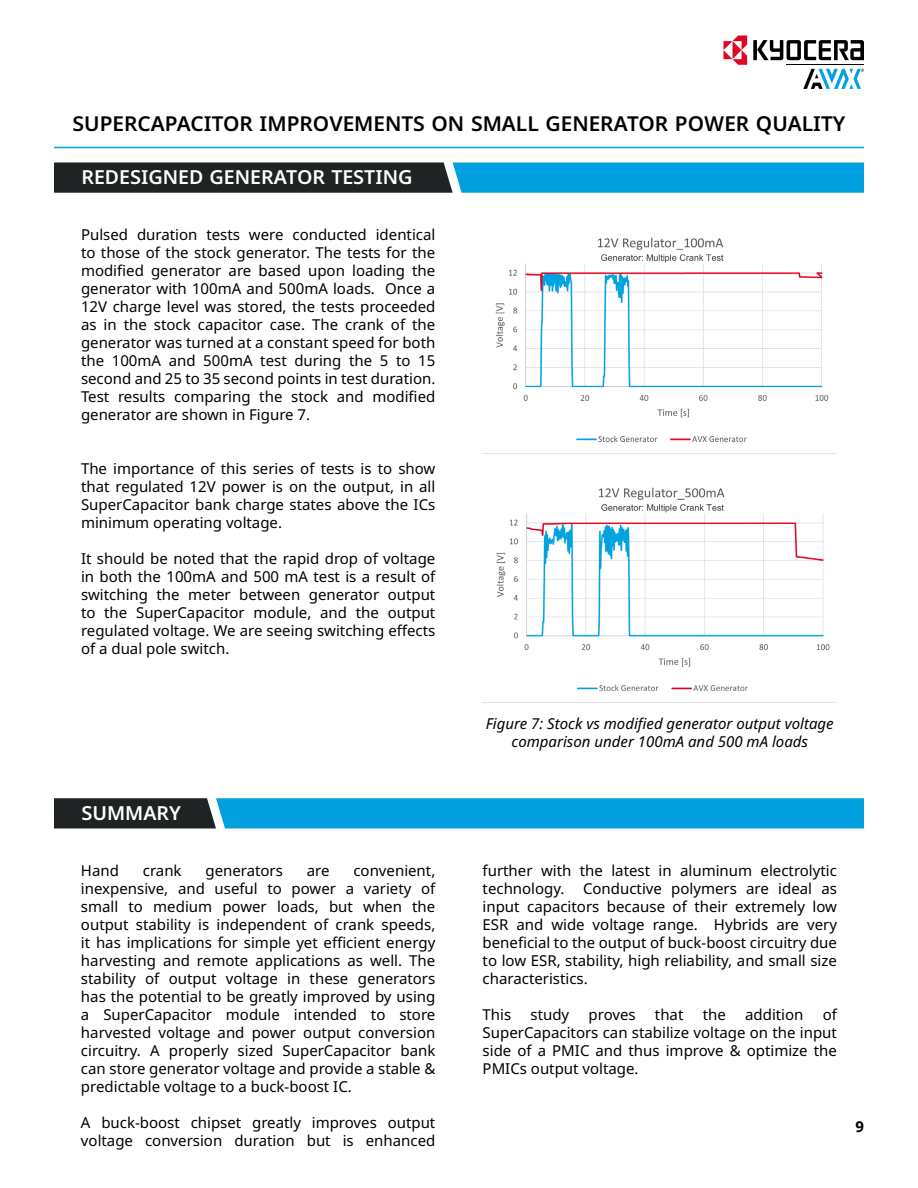
<style>
.page{position:relative;width:918px;height:1188px;background:#fff}
.page>*{position:absolute;margin:0;border:0;box-sizing:border-box;transform-origin:0 0}
.t1{font:500 25.5px "Noto Sans";color:#000}
.t2{font:500 24px "Noto Sans";color:#fff}
.t3{font:15px/18px "Noto Sans";color:#000;text-align:justify}
.t4{font:italic 15px/18px "Noto Sans";color:#000;text-align:center}
.t5{font:700 15px "Noto Sans";color:#000}
</style>
<div class="page">
<svg style="left:54px;top:162px;width:810px;height:31px;background:#186786"></svg>
<svg style="left:753px;top:40px;width:111px;height:20px"></svg>
<svg style="left:803px;top:69px;width:61px;height:20px"></svg>
<hr style="left:787px;top:64px;width:77px;height:1px;background:#000">
<svg style="left:723px;top:36px;width:24px;height:29px"></svg>
<hr style="left:54px;top:147px;width:810px;height:1px;background:#00a2df">
<img style="left:495px;top:237px;width:334px;height:205px">
<img style="left:483px;top:487px;width:354px;height:216px">
<svg style="left:54px;top:798px;width:810px;height:30px;background:#0b89ba"></svg>
<h1 class="t1" style="left:73px;top:104px;width:774px">SUPERCAPACITOR IMPROVEMENTS ON SMALL GENERATOR POWER QUALITY</h1>
<h2 class="t2" style="left:81px;top:158px;width:333px">REDESIGNED GENERATOR TESTING</h2>
<p class="t3" style="left:81px;top:225px;width:356px">Pulsed duration tests were conducted identical to those of the stock generator. The tests for the modified generator are based upon loading the generator with 100mA and 500mA loads. Once a 12V charge level was stored, the tests proceeded as in the stock capacitor case. The crank of the generator was turned at a constant speed for both the 100mA and 500mA test during the 5 to 15 second and 25 to 35 second points in test duration.<br>Test results comparing the stock and modified generator are shown in Figure 7.</p>
<p class="t3" style="left:81px;top:459px;width:356px">The importance of this series of tests is to show that regulated 12V power is on the output, in all SuperCapacitor bank charge states above the ICs minimum operating voltage.</p>
<p class="t3" style="left:81px;top:549px;width:356px">It should be noted that the rapid drop of voltage in both the 100mA and 500 mA test is a result of switching the meter between generator output to the SuperCapacitor module, and the output regulated voltage. We are seeing switching effects of a dual pole switch.</p>
<h2 class="t2" style="left:81px;top:794px;width:101px">SUMMARY</h2>
<p class="t3" style="left:81px;top:862px;width:40px">Hand</p>
<p class="t3" style="left:143px;top:862px;width:40px">crank</p>
<p class="t3" style="left:205px;top:862px;width:79px">generators</p>
<p class="t3" style="left:307px;top:862px;width:24px">are</p>
<p class="t3" style="left:81px;top:862px;width:356px;text-indent:272px">convenient, inexpensive, and useful to power a variety of small to medium power loads, but when the output stability is independent of crank speeds, it has implications for simple yet efficient energy harvesting and remote applications as well. The stability of output voltage in these generators has the potential to be greatly improved by using a SuperCapacitor module intended to store harvested voltage and power output conversion circuitry. A properly sized SuperCapacitor bank can store generator voltage and provide a stable &amp; predictable voltage to a buck-boost IC.</p>
<p class="t3" style="left:81px;top:1114px;width:356px">A buck-boost chipset greatly improves output voltage conversion duration but is enhanced</p>
<p class="t4" style="left:486px;top:715px;width:349px">Figure 7: Stock vs modified generator output voltage comparison under 100mA and 500 mA loads</p>
<p class="t3" style="left:483px;top:862px;width:356px">further with the latest in aluminum electrolytic technology. Conductive polymers are ideal as input capacitors because of their extremely low ESR and wide voltage range. Hybrids are very beneficial to the output of buck-boost circuitry due to low ESR, stability, high reliability, and small size characteristics.</p>
<p class="t3" style="left:483px;top:1006px;width:30px">This</p>
<p class="t3" style="left:531px;top:1006px;width:40px">study</p>
<p class="t3" style="left:589px;top:1006px;width:49px">proves</p>
<p class="t3" style="left:655px;top:1006px;width:30px">that</p>
<p class="t3" style="left:703px;top:1006px;width:25px">the</p>
<p class="t3" style="left:745px;top:1006px;width:60px">addition</p>
<p class="t3" style="left:483px;top:1006px;width:356px;text-indent:340px">of SuperCapacitors can stabilize voltage on the input side of a PMIC and thus improve &amp; optimize the PMICs output voltage.</p>
<p class="t5" style="left:855px;top:1116px;width:10px">9</p>
</div>
